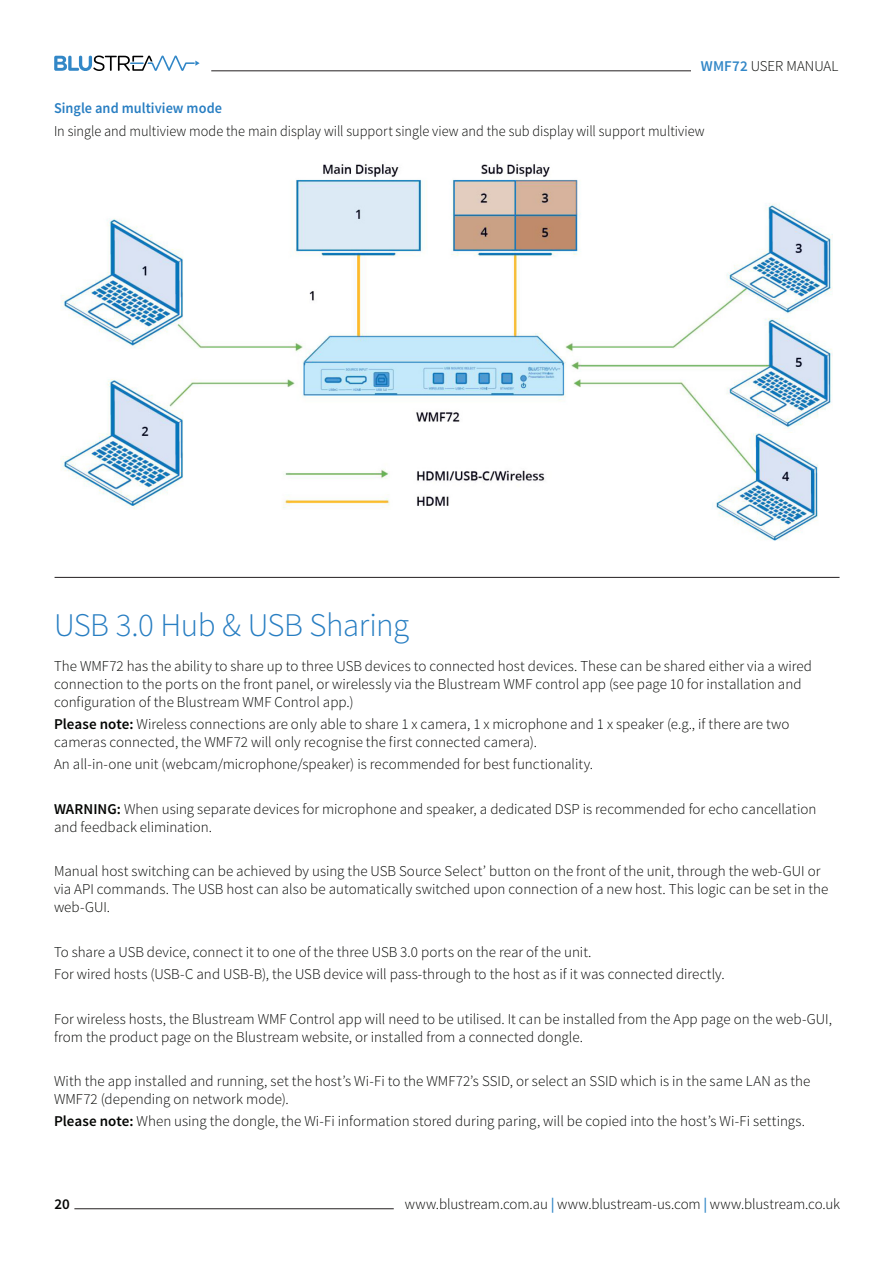
<style>
.page{position:relative;width:893px;height:1263px;background:#fff}
.page>*{position:absolute;margin:0;border:0;box-sizing:border-box;transform-origin:0 0}
.Headline_1{font:300 33px "Source Sans Pro";letter-spacing:-.015em;color:#287ec2}
.Features{font:300 15px/18px "Source Sans Pro";color:#040503}
.Features-2{font:300 15px "Source Sans Pro";color:#040503;scale:.95 1}
.Features-3{font:600 15px "Source Sans Pro";letter-spacing:.005em;color:#287ec2;scale:.95 1}
.t1{font:600 15px "Source Sans Pro";color:#040503}
.s1{font-weight:600;color:#3287c7}
.s2{font-weight:600}
</style>
<div class="page">
<hr style="left:211px;top:71px;width:480px;height:1px;background:#231f20">
<svg style="left:54px;top:55px;width:146px;height:16px"></svg>
<hr style="left:74px;top:1208px;width:320px;height:1px;background:#231f20">
<img style="left:61px;top:164px;width:772px;height:377px">
<hr style="left:55px;top:577px;width:784px;height:1px;background:#231f20">
<p class="Features" style="left:701px;top:57px;width:139px"><span class="s1">WMF72</span> USER MANUAL</p>
<p class="Features-3" style="left:54px;top:99px;width:178px">Single and multiview mode</p>
<p class="Features-2" style="left:54px;top:121px;width:686px">In single and multiview mode the main display will support single view and the sub display will support multiview</p>
<p class="Headline_1" style="left:54px;top:605px;width:357px">USB 3.0 Hub &amp; USB Sharing</p>
<p class="Features" style="left:54px;top:657px;width:760px">The WMF72 has the ability to share up to three USB devices to connected host devices. These can be shared either via a wired connection to the ports on the front panel, or wirelessly via the Blustream WMF control app (see page 10 for installation and configuration of the Blustream WMF Control app.)</p>
<p class="Features" style="left:54px;top:715px;width:737px"><span class="s2">Please note:</span> Wireless connections are only able to share 1 x camera, 1 x microphone and 1 x speaker (e.g., if there are two cameras connected, the WMF72 will only recognise the first connected camera).</p>
<p class="Features" style="left:54px;top:755px;width:541px">An all-in-one unit (webcam/microphone/speaker) is recommended for best functionality.</p>
<p class="Features" style="left:54px;top:800px;width:764px"><span class="s2">WARNING:</span> When using separate devices for microphone and speaker, a dedicated DSP is recommended for echo cancellation and feedback elimination.</p>
<p class="Features" style="left:54px;top:862px;width:776px">Manual host switching can be achieved by using the USB Source Select’ button on the front of the unit, through the web-GUI or via API commands. The USB host can also be automatically switched upon connection of a new host. This logic can be set in the web-GUI.</p>
<p class="Features" style="left:54px;top:943px;width:539px">To share a USB device, connect it to one of the three USB 3.0 ports on the rear of the unit.</p>
<p class="Features" style="left:54px;top:965px;width:672px">For wired hosts (USB-C and USB-B), the USB device will pass-through to the host as if it was connected directly.</p>
<p class="Features" style="left:54px;top:1010px;width:779px">For wireless hosts, the Blustream WMF Control app will need to be utilised. It can be installed from the App page on the web-GUI, from the product page on the Blustream website, or installed from a connected dongle.</p>
<p class="Features" style="left:54px;top:1072px;width:758px">With the app installed and running, set the host’s Wi-Fi to the WMF72’s SSID, or select an SSID which is in the same LAN as the<br>WMF72 (depending on network mode).</p>
<p class="Features" style="left:54px;top:1112px;width:753px"><span class="s2">Please note:</span> When using the dongle, the Wi-Fi information stored during paring, will be copied into the host’s Wi-Fi settings.</p>
<p class="t1" style="left:55px;top:1194px;width:17px">20</p>
<p class="Features" style="left:405px;top:1195px;width:437px">www.blustream.com.au <span class="s1">|</span> www.blustream-us.com <span class="s1">|</span> www.blustream.co.uk</p>
</div>
